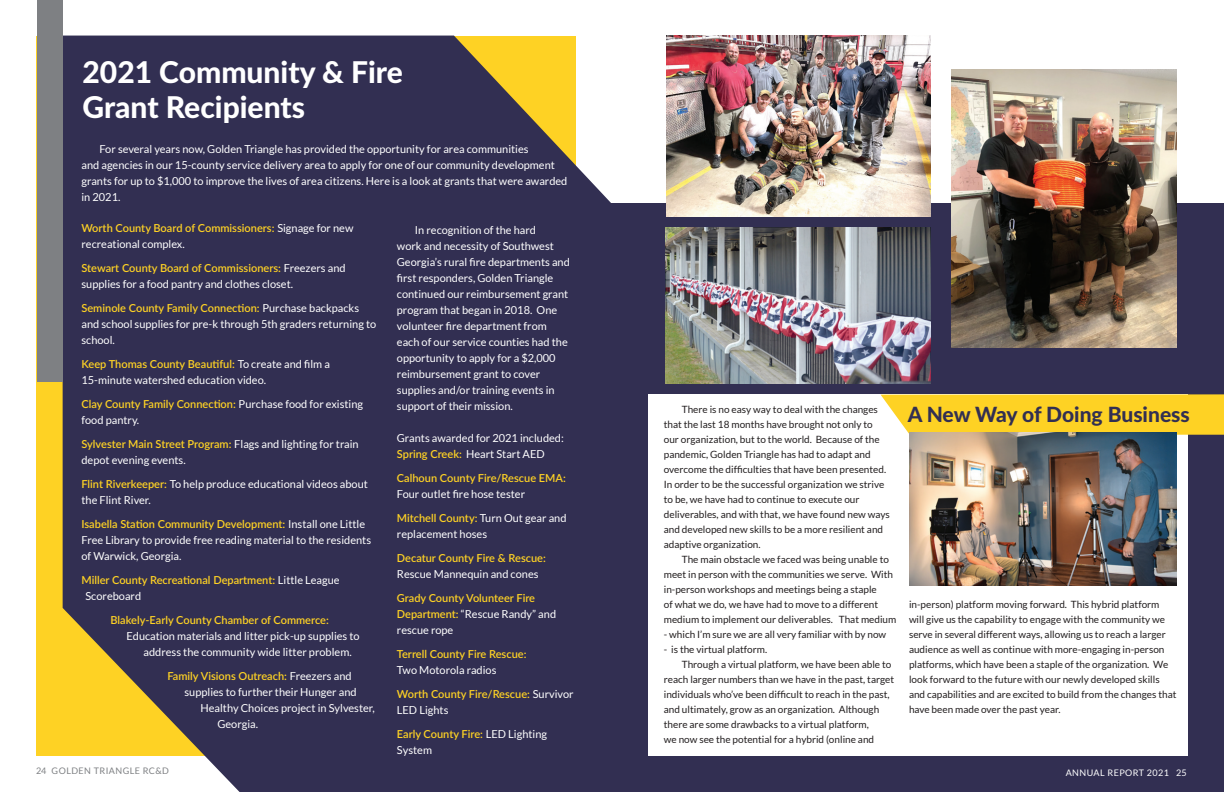
<style>
.page{position:relative;width:1224px;height:792px;background:#fff}
.page>*{position:absolute;margin:0;border:0;box-sizing:border-box;transform-origin:0 0}
.title_page{font:800 30px/35px "Lato";color:#fff}
.title_page-2{font:800 21px "Lato";color:#322f52}
.text_area__bold-b{font:11px/16px "Lato";color:#fff}
.text_area__bold-b-2{font:600 11px/16px "Lato";color:#fed224}
.text_area__bold-b-3{font:10px/15px "Lato";color:#231f20}
.t1{font:9px "Lato";letter-spacing:.05em;color:#7e8083}
.title_page-3{font:9px "Lato";letter-spacing:.05em;color:#fff}
.s1{font-weight:600;color:#fed224}
.s2{font-weight:400;color:#fff}
</style>
<div class="page">
<div style="left:36px;top:36px;width:540px;height:720px;background:#fed224"></div>
<svg style="left:63px;top:36px;width:548px;height:756px;background:#403b54"></svg>
<div style="left:37px;top:0;width:26px;height:382px;background:#7e8083"></div>
<div style="left:609px;top:203px;width:615px;height:589px;background:#322f52"></div>
<div style="left:648px;top:395px;width:540px;height:361px;background:#fff"></div>
<svg style="left:881px;top:394px;width:343px;height:41px;background:#fdd430"></svg>
<img style="left:910px;top:432px;width:267px;height:153px">
<img style="left:666px;top:35px;width:264px;height:181px">
<img style="left:666px;top:227px;width:264px;height:156px">
<img style="left:952px;top:70px;width:225px;height:278px">
<p class="title_page" style="left:83px;top:54px;width:322px">2021 Community &amp; Fire<br>Grant Recipients</p>
<p class="text_area__bold-b" style="left:99px;top:141px;width:431px">For several years now, Golden Triangle has provided the opportunity for area communities</p>
<p class="text_area__bold-b" style="left:81px;top:157px;width:487px">and agencies in our 15-county service delivery area to apply for one of our community development grants for up to $1,000 to improve the lives of area citizens. Here is a look at grants that were awarded in 2021.</p>
<p class="text_area__bold-b" style="left:81px;top:220px;width:274px"><span class="s1">Worth County Board of Commissioners:</span> Signage for new recreational complex.</p>
<p class="text_area__bold-b" style="left:81px;top:260px;width:266px"><span class="s1">Stewart County Board of Commissioners:</span> Freezers and supplies for a food pantry and clothes closet.</p>
<p class="text_area__bold-b" style="left:81px;top:300px;width:296px"><span class="s1">Seminole County Family Connection:</span> Purchase backpacks and school supplies for pre-k through 5th graders returning to school.</p>
<p class="text_area__bold-b" style="left:81px;top:356px;width:250px"><span class="s1">Keep Thomas County Beautiful:</span> To create and film a<br>15-minute watershed education video.</p>
<p class="text_area__bold-b" style="left:81px;top:396px;width:283px"><span class="s1">Clay County Family Connection:</span> Purchase food for existing food pantry.</p>
<p class="text_area__bold-b" style="left:81px;top:436px;width:279px"><span class="s1">Sylvester Main Street Program:</span> Flags and lighting for train depot evening events.</p>
<p class="text_area__bold-b" style="left:81px;top:476px;width:288px"><span class="s1">Flint Riverkeeper:</span> To help produce educational videos about the Flint River.</p>
<p class="text_area__bold-b" style="left:81px;top:516px;width:291px"><span class="s1">Isabella Station Community Development:</span> Install one Little<br>Free Library to provide free reading material to the residents of Warwick, Georgia.</p>
<p class="text_area__bold-b-2" style="left:85px;top:571px;width:256px;text-indent:-4px">Miller County Recreational Department: <span class="s2">Little League<br>Scoreboard</span></p>
<p class="text_area__bold-b-2" style="left:110px;top:611px;width:220px">Blakely-Early County Chamber of Commerce:</p>
<p class="text_area__bold-b" style="left:143px;top:628px;width:218px;text-indent:-17px">Education materials and litter pick-up supplies to address the community wide litter problem.</p>
<p class="text_area__bold-b-2" style="left:167px;top:667px;width:186px">Family Visions Outreach: <span class="s2">Freezers and</span></p>
<p class="text_area__bold-b" style="left:184px;top:684px;width:174px">supplies to further their Hunger and</p>
<p class="text_area__bold-b" style="left:200px;top:700px;width:176px">Healthy Choices project in Sylvester,</p>
<p class="text_area__bold-b" style="left:217px;top:716px;width:42px">Georgia.</p>
<p class="text_area__bold-b" style="left:397px;top:222px;width:174px;text-indent:18px">In recognition of the hard<br>work and necessity of Southwest<br>Georgia’s rural fire departments and first responders, Golden Triangle continued our reimbursement grant program that began in 2018. One volunteer fire department from each of our service counties had the opportunity to apply for a $2,000 reimbursement grant to cover supplies and/or training events in support of their mission.</p>
<p class="text_area__bold-b" style="left:397px;top:430px;width:168px">Grants awarded for 2021 included:</p>
<p class="text_area__bold-b" style="left:397px;top:446px;width:149px"><span class="s1">Spring Creek:</span> Heart Start AED</p>
<p class="text_area__bold-b-2" style="left:397px;top:469px;width:170px">Calhoun County Fire/Rescue EMA:<br><span class="s2">Four outlet fire hose tester</span></p>
<p class="text_area__bold-b" style="left:397px;top:510px;width:171px"><span class="s1">Mitchell County:</span> Turn Out gear and replacement hoses</p>
<p class="text_area__bold-b-2" style="left:397px;top:549px;width:150px">Decatur County Fire &amp; Rescue:<br><span class="s2">Rescue Mannequin and cones</span></p>
<p class="text_area__bold-b-2" style="left:397px;top:589px;width:161px">Grady County Volunteer Fire<br>Department: <span class="s2">“Rescue Randy” and rescue rope</span></p>
<p class="text_area__bold-b-2" style="left:397px;top:645px;width:131px">Terrell County Fire Rescue:</p>
<p class="text_area__bold-b" style="left:397px;top:662px;width:101px">Two Motorola radios</p>
<p class="text_area__bold-b-2" style="left:397px;top:685px;width:178px">Worth County Fire/Rescue: <span class="s2">Survivor<br>LED Lights</span></p>
<p class="text_area__bold-b" style="left:397px;top:726px;width:152px"><span class="s1">Early County Fire:</span> LED Lighting<br>System</p>
<p class="t1" style="left:36px;top:766px;width:135px">24 GOLDEN TRIANGLE RC&amp;D</p>
<p class="text_area__bold-b-3" style="left:664px;top:402px;width:228px;text-indent:18px">There is no easy way to deal with the changes that the last 18 months have brought not only to our organization, but to the world. Because of the pandemic, Golden Triangle has had to adapt and overcome the difficulties that have been presented.<br>In order to be the successful organization we strive to be, we have had to continue to execute our deliverables, and with that, we have found new ways and developed new skills to be a more resilient and adaptive organization.</p>
<p class="text_area__bold-b-3" style="left:664px;top:552px;width:234px;text-indent:18px">The main obstacle we faced was being unable to meet in person with the communities we serve. With in-person workshops and meetings being a staple<br>of what we do, we have had to move to a different medium to implement our deliverables. That medium</p>
<p class="text_area__bold-b-3" style="left:664px;top:627px;width:224px">- which I’m sure we are all very familiar with by now</p>
<p class="text_area__bold-b-3" style="left:664px;top:642px;width:105px">- is the virtual platform.</p>
<p class="text_area__bold-b-3" style="left:664px;top:657px;width:232px;text-indent:18px">Through a virtual platform, we have been able to reach larger numbers than we have in the past, target individuals who’ve been difficult to reach in the past, and ultimately, grow as an organization. Although there are some drawbacks to a virtual platform,<br>we now see the potential for a hybrid (online and</p>
<p class="title_page-2" style="left:908px;top:399px;width:284px">A New Way of Doing Business</p>
<p class="text_area__bold-b-3" style="left:909px;top:597px;width:269px">in-person) platform moving forward. This hybrid platform will give us the capability to engage with the community we serve in several different ways, allowing us to reach a larger audience as well as continue with more-engaging in-person platforms, which have been a staple of the organization. We look forward to the future with our newly developed skills and capabilities and are excited to build from the changes that have been made over the past year.</p>
<p class="title_page-3" style="left:1066px;top:768px;width:122px">ANNUAL REPORT 2021 25</p>
</div>
